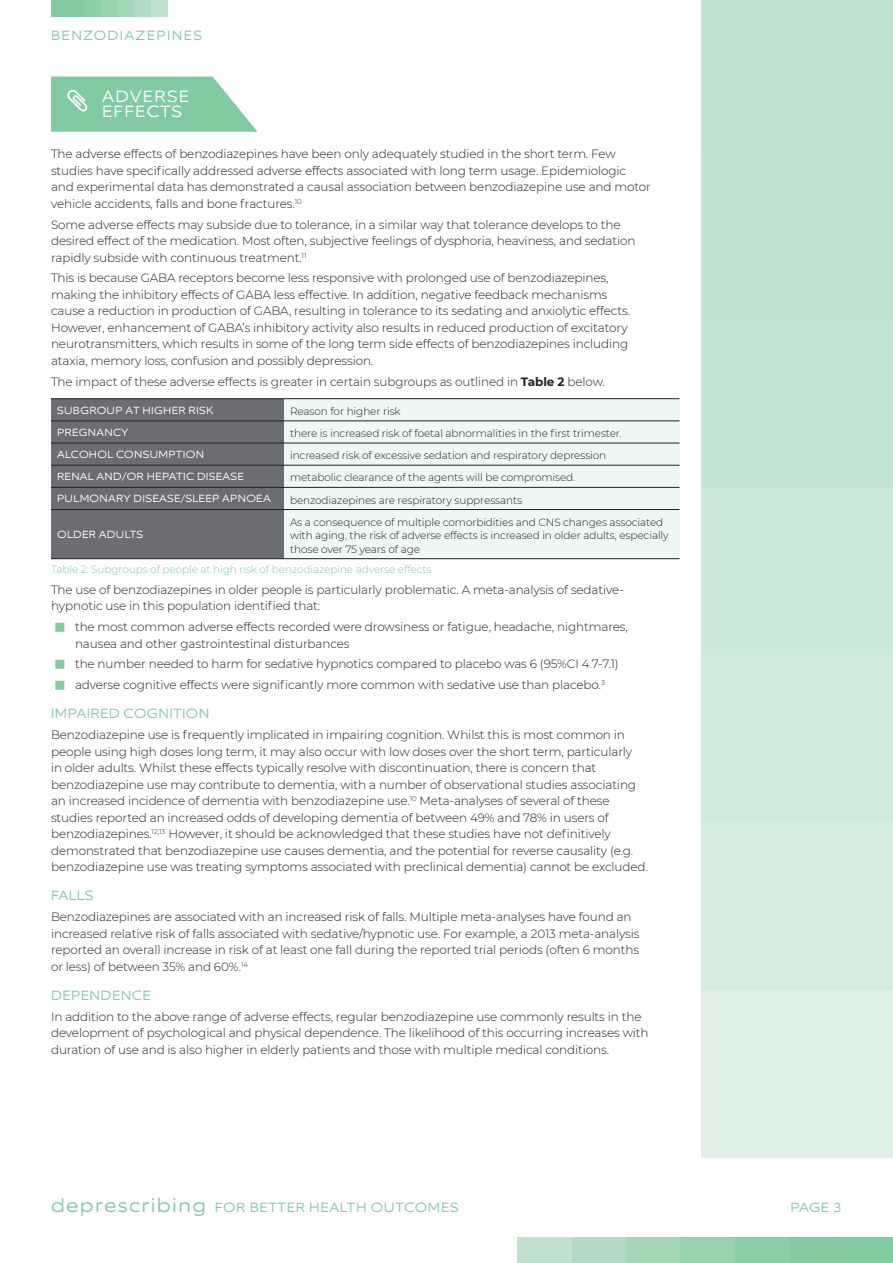
<style>
.page{position:relative;width:893px;height:1263px;background:#fff}
.page>*{position:absolute;margin:0;border:0;box-sizing:border-box;transform-origin:0 0}
.t1{font:300 16.5px/15px "Equip Extended";letter-spacing:.08em;color:#fff}
.t2{font:300 13.5px "Equip Extended";letter-spacing:.03em;color:#81caa2}
.t3{font:300 13.5px "Equip Extended";letter-spacing:.05em;color:#81caa2}
.t4{font:300 13.5px "Equip Extended";letter-spacing:.1em;color:#81caa2}
.t5{font:300 12px/16.5px "Montserrat";letter-spacing:-.01em;color:#231f20}
.t6{font:300 10.5px/13.5px "Montserrat";letter-spacing:-.01em;color:#231f20}
.t7{font:300 10.5px "Equip Extended";letter-spacing:.03em;color:#fff}
.t8{font:300 10.5px "Montserrat";letter-spacing:-.01em;color:#81caa2}
.s1{font-weight:700}
.s2{font-size:19.5px}
</style>
<div class="page">
<div style="left:51px;top:0;width:17px;height:17px;background:#81caa2"></div>
<div style="left:68px;top:0;width:16px;height:17px;background:#84cba4"></div>
<div style="left:84px;top:0;width:17px;height:17px;background:#8bceaa"></div>
<div style="left:101px;top:0;width:17px;height:17px;background:#98d2b2"></div>
<div style="left:118px;top:0;width:16px;height:17px;background:#a4d7ba"></div>
<div style="left:134px;top:0;width:17px;height:17px;background:#b2dcc3"></div>
<div style="left:151px;top:0;width:17px;height:17px;background:#c1e2cf"></div>
<div style="left:843px;top:1236px;width:50px;height:27px;background:#81caa2"></div>
<div style="left:789px;top:1236px;width:54px;height:27px;background:#84cba4"></div>
<div style="left:734px;top:1236px;width:55px;height:27px;background:#8bceaa"></div>
<div style="left:680px;top:1236px;width:54px;height:27px;background:#98d2b2"></div>
<div style="left:626px;top:1236px;width:54px;height:27px;background:#a4d7ba"></div>
<div style="left:571px;top:1236px;width:55px;height:27px;background:#b2dcc3"></div>
<div style="left:517px;top:1236px;width:54px;height:27px;background:#c1e2cf"></div>
<svg style="left:51px;top:77px;width:207px;height:55px"></svg>
<div style="left:51px;top:399px;width:233px;height:159px;background:#6c6d70"></div>
<div style="left:284px;top:399px;width:395px;height:159px;background:#eef8f4"></div>
<hr style="left:51px;top:398px;width:233px;height:1px;background:#231f20">
<hr style="left:284px;top:398px;width:395px;height:1px;background:#231f20">
<hr style="left:51px;top:421px;width:233px;height:1px;background:#231f20">
<hr style="left:284px;top:421px;width:395px;height:1px;background:#231f20">
<hr style="left:51px;top:443px;width:233px;height:1px;background:#231f20">
<hr style="left:284px;top:443px;width:395px;height:1px;background:#231f20">
<hr style="left:51px;top:465px;width:233px;height:1px;background:#231f20">
<hr style="left:284px;top:465px;width:395px;height:1px;background:#231f20">
<hr style="left:51px;top:487px;width:233px;height:1px;background:#231f20">
<hr style="left:284px;top:487px;width:395px;height:1px;background:#231f20">
<hr style="left:51px;top:509px;width:233px;height:1px;background:#231f20">
<hr style="left:284px;top:509px;width:395px;height:1px;background:#231f20">
<hr style="left:51px;top:558px;width:233px;height:1px;background:#231f20">
<hr style="left:284px;top:558px;width:395px;height:1px;background:#231f20">
<div style="left:701px;top:0;width:192px;height:154px;background:#c0e4d0"></div>
<div style="left:701px;top:154px;width:192px;height:168px;background:#c1e5d1"></div>
<div style="left:701px;top:322px;width:192px;height:167px;background:#c5e6d4"></div>
<div style="left:701px;top:489px;width:192px;height:167px;background:#cbe8d8"></div>
<div style="left:701px;top:656px;width:192px;height:167px;background:#d1ebdc"></div>
<div style="left:701px;top:823px;width:192px;height:167px;background:#d8ede1"></div>
<div style="left:701px;top:990px;width:192px;height:167px;background:#e0f0e7"></div>
<p class="t4" style="left:51px;top:26px;width:153px">BENZODIAZEPINES</p>
<h1 class="t1" style="left:102px;top:89px;width:88px">ADVERSE<br>EFFECTS</h1>
<p class="t5" style="left:51px;top:146px;width:601px">The adverse effects of benzodiazepines have been only adequately studied in the short term. Few studies have specifically addressed adverse effects associated with long term usage. Epidemiologic and experimental data has demonstrated a causal association between benzodiazepine use and motor vehicle accidents, falls and bone fractures.<sup>10</sup></p>
<p class="t5" style="left:51px;top:216px;width:586px">Some adverse effects may subside due to tolerance, in a similar way that tolerance develops to the desired effect of the medication. Most often, subjective feelings of dysphoria, heaviness, and sedation rapidly subside with continuous treatment.<sup>11</sup></p>
<p class="t5" style="left:51px;top:270px;width:581px">This is because GABA receptors become less responsive with prolonged use of benzodiazepines, making the inhibitory effects of GABA less effective. In addition, negative feedback mechanisms cause a reduction in production of GABA, resulting in tolerance to its sedating and anxiolytic effects.<br>However, enhancement of GABA’s inhibitory activity also results in reduced production of excitatory neurotransmitters, which results in some of the long term side effects of benzodiazepines including ataxia, memory loss, confusion and possibly depression.</p>
<p class="t5" style="left:51px;top:373px;width:555px">The impact of these adverse effects is greater in certain subgroups as outlined in <span class="s1">Table 2</span> below.</p>
<p class="t7" style="left:57px;top:403px;width:158px">SUBGROUP AT HIGHER RISK</p>
<p class="t6" style="left:290px;top:404px;width:112px">Reason for higher risk</p>
<p class="t7" style="left:57px;top:426px;width:73px">PREGNANCY</p>
<p class="t6" style="left:290px;top:426px;width:333px">there is increased risk of foetal abnormalities in the first trimester.</p>
<p class="t7" style="left:57px;top:448px;width:148px">ALCOHOL CONSUMPTION</p>
<p class="t6" style="left:290px;top:448px;width:318px">increased risk of excessive sedation and respiratory depression</p>
<p class="t7" style="left:57px;top:470px;width:188px">RENAL AND/OR HEPATIC DISEASE</p>
<p class="t6" style="left:290px;top:471px;width:287px">metabolic clearance of the agents will be compromised.</p>
<p class="t7" style="left:57px;top:492px;width:215px">PULMONARY DISEASE/SLEEP APNOEA</p>
<p class="t6" style="left:290px;top:493px;width:234px">benzodiazepines are respiratory suppressants</p>
<p class="t7" style="left:57px;top:528px;width:88px">OLDER ADULTS</p>
<p class="t6" style="left:290px;top:515px;width:380px">As a consequence of multiple comorbidities and CNS changes associated with aging, the risk of adverse effects is increased in older adults, especially those over 75 years of age</p>
<p class="t8" style="left:51px;top:562px;width:382px">Table 2: Subgroups of people at high risk of benzodiazepine adverse effects</p>
<p class="t5" style="left:51px;top:581px;width:574px">The use of benzodiazepines in older people is particularly problematic. A meta-analysis of sedative&shy;hypnotic use in this population identified that:</p>
<p class="t5" style="left:75px;top:618px;width:554px">the most common adverse effects recorded were drowsiness or fatigue, headache, nightmares, nausea and other gastrointestinal disturbances</p>
<p class="t5" style="left:75px;top:653px;width:545px;line-height:20.7px">the number needed to harm for sedative hypnotics compared to placebo was 6 (95%CI 4.7-7.1) adverse cognitive effects were significantly more common with sedative use than placebo.<sup>3</sup></p>
<p class="t2" style="left:51px;top:705px;width:160px">IMPAIRED COGNITION</p>
<p class="t5" style="left:51px;top:726px;width:598px">Benzodiazepine use is frequently implicated in impairing cognition. Whilst this is most common in people using high doses long term, it may also occur with low doses over the short term, particularly<br>in older adults. Whilst these effects typically resolve with discontinuation, there is concern that benzodiazepine use may contribute to dementia, with a number of observational studies associating an increased incidence of dementia with benzodiazepine use.<sup>10</sup> Meta-analyses of several of these studies reported an increased odds of developing dementia of between 49% and 78% in users of benzodiazepines.<sup>12,13</sup> However, it should be acknowledged that these studies have not definitively demonstrated that benzodiazepine use causes dementia, and the potential for reverse causality (e.g. benzodiazepine use was treating symptoms associated with preclinical dementia) cannot be excluded.</p>
<p class="t2" style="left:51px;top:887px;width:44px">FALLS</p>
<p class="t5" style="left:51px;top:908px;width:590px">Benzodiazepines are associated with an increased risk of falls. Multiple meta-analyses have found an increased relative risk of falls associated with sedative/hypnotic use. For example, a 2013 meta-analysis reported an overall increase in risk of at least one fall during the reported trial periods (often 6 months or less) of between 35% and 60%.<sup>14</sup></p>
<p class="t2" style="left:51px;top:987px;width:101px">DEPENDENCE</p>
<p class="t5" style="left:51px;top:1008px;width:599px">In addition to the above range of adverse effects, regular benzodiazepine use commonly results in the development of psychological and physical dependence. The likelihood of this occurring increases with duration of use and is also higher in elderly patients and those with multiple medical conditions.</p>
<p class="t3" style="left:51px;top:1199px;width:409px"><span class="s2">deprescribing</span> FOR BETTER HEALTH OUTCOMES</p>
<p class="t2" style="left:790px;top:1199px;width:53px">PAGE 3</p>
</div>
